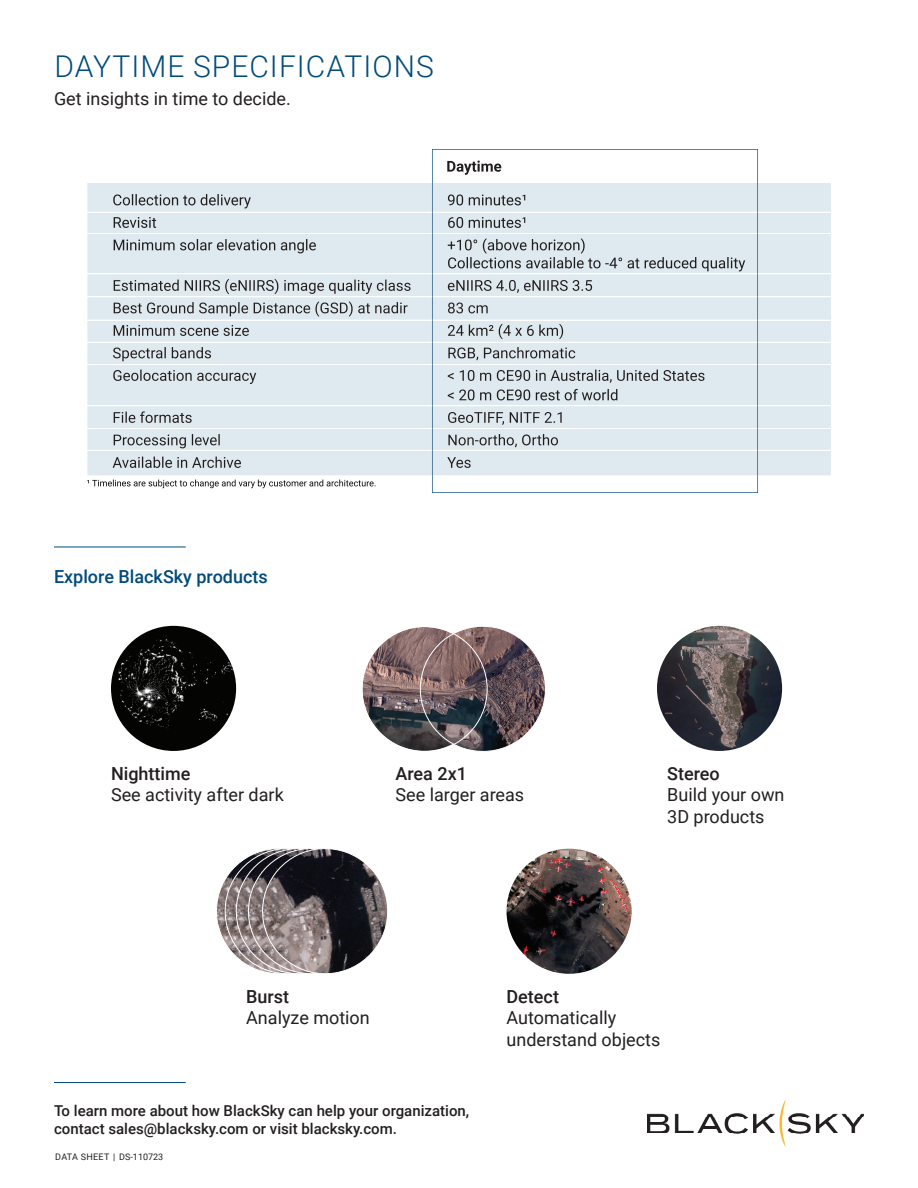
<style>
.page{position:relative;width:918px;height:1188px;background:#fff}
.page>*{position:absolute;margin:0;border:0;box-sizing:border-box;transform-origin:0 0}
.t1{font:300 30px "Roboto";letter-spacing:.035em;color:#004b7b}
.t2{font:18px/21.6px "Roboto";color:#231f20}
.t3{font:500 18px "Roboto";color:#231f20}
.t4{font:500 18px "Roboto";color:#004b7b}
.t5{font:500 15px/18px "Roboto";color:#231f20}
.t6{font:9px "Roboto";color:#231f20}
</style>
<div class="page">
<img style="left:647px;top:1101px;width:217px;height:46px">
<hr style="left:54px;top:1082px;width:132px;height:1px;background:#004b7b">
<img style="left:111px;top:626px;width:125px;height:125px;border-radius:63px">
<img style="left:657px;top:626px;width:125px;height:125px;border-radius:63px">
<svg style="left:217px;top:848px;width:171px;height:126px"></svg>
<img style="left:507px;top:849px;width:125px;height:125px;border-radius:63px">
<hr style="left:54px;top:547px;width:132px;height:1px;background:#004b7b">
<div style="left:758px;top:365px;width:73px;height:110px;background:#deeaef"></div>
<div style="left:758px;top:298px;width:73px;height:66px;background:#deeaef"></div>
<div style="left:758px;top:183px;width:73px;height:113px;background:#deeaef"></div>
<hr style="left:86px;top:212px;width:746px;height:1px;background:#fff">
<hr style="left:86px;top:233px;width:746px;height:1px;background:#fff">
<hr style="left:86px;top:274px;width:746px;height:1px;background:#fff">
<hr style="left:86px;top:320px;width:746px;height:1px;background:#fff">
<hr style="left:88px;top:342px;width:745px;height:1px;background:#fff">
<hr style="left:86px;top:405px;width:746px;height:1px;background:#fff">
<hr style="left:86px;top:428px;width:746px;height:1px;background:#fff">
<hr style="left:86px;top:450px;width:746px;height:1px;background:#fff">
<svg style="left:87px;top:149px;width:671px;height:344px"></svg>
<img style="left:362px;top:626px;width:125px;height:125px;border-radius:63px">
<img style="left:420px;top:626px;width:125px;height:125px;border-radius:63px">
<h1 class="t1" style="left:55px;top:45px;width:381px">DAYTIME SPECIFICATIONS</h1>
<p class="t2" style="left:54px;top:87px;width:238px">Get insights in time to decide.</p>
<p class="t4" style="left:54px;top:564px;width:215px">Explore BlackSky products</p>
<p class="t3" style="left:111px;top:761px;width:81px">Nighttime</p>
<p class="t2" style="left:111px;top:783px;width:174px">See activity after dark</p>
<p class="t3" style="left:395px;top:761px;width:73px">Area 2x1</p>
<p class="t2" style="left:395px;top:783px;width:130px">See larger areas</p>
<p class="t3" style="left:667px;top:761px;width:54px">Stereo</p>
<p class="t2" style="left:667px;top:783px;width:119px">Build your own<br>3D products</p>
<p class="t3" style="left:246px;top:984px;width:44px">Burst</p>
<p class="t2" style="left:246px;top:1006px;width:125px">Analyze motion</p>
<p class="t5" style="left:54px;top:1101px;width:417px">To learn more about how BlackSky can help your organization, contact sales@blacksky.com or visit blacksky.com.</p>
<p class="t6" style="left:55px;top:1151px;width:110px">DATA SHEET | DS-110723</p>
<p class="t3" style="left:507px;top:984px;width:54px">Detect</p>
<p class="t2" style="left:507px;top:1007px;width:155px">Automatically understand objects</p>
</div>
